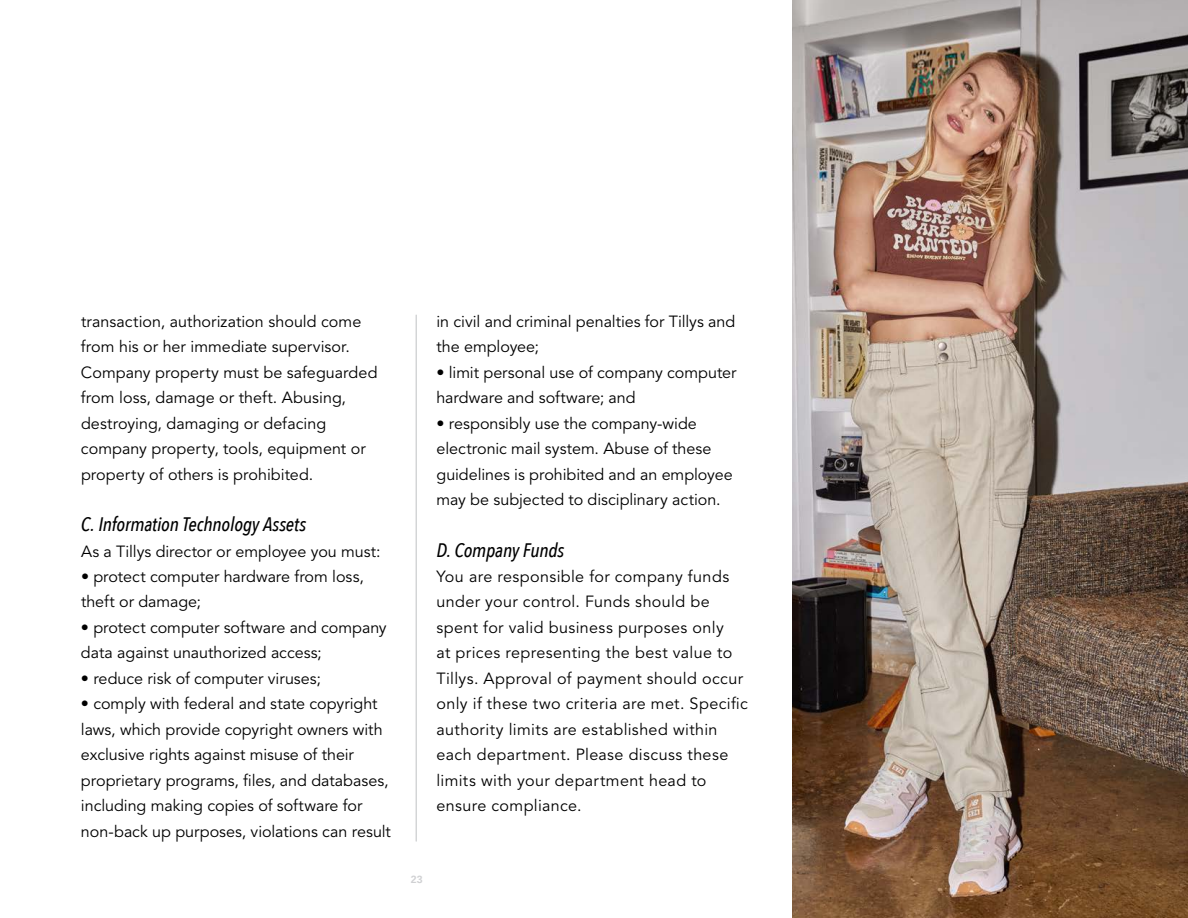
<style>
.page{position:relative;width:1188px;height:918px;background:#fff}
.page>*{position:absolute;margin:0;border:0;box-sizing:border-box;transform-origin:0 0}
.t1{font:italic 500 19.5px "Avenir Next Condensed";letter-spacing:-.01em;color:#000}
.t2{font:16.2px/25.5px "Avenir LT Std";color:#000}
.t3{font:16.2px/25.5px "Avenir LT Std";letter-spacing:.025em;color:#000}
.t4{font:700 10.5px "Arimo";color:#d0d1d3}
</style>
<div class="page">
<img style="left:792px;top:0;width:396px;height:918px">
<hr style="left:416px;top:315px;width:1px;height:526px;background:#d1d3d4">
<p class="t2" style="left:81px;top:309px;width:298px">transaction, authorization should come from his or her immediate supervisor.<br>Company property must be safeguarded from loss, damage or theft. Abusing, destroying, damaging or defacing company property, tools, equipment or property of others is prohibited.</p>
<h4 class="t1" style="left:81px;top:512px;width:227px">C. Information Technology Assets</h4>
<p class="t2" style="left:81px;top:539px;width:301px">As a Tillys director or employee you must:</p>
<p class="t2" style="left:81px;top:564px;width:284px">• protect computer hardware from loss, theft or damage;</p>
<p class="t2" style="left:81px;top:615px;width:307px">• protect computer software and company data against unauthorized access;</p>
<p class="t2" style="left:81px;top:666px;width:241px">• reduce risk of computer viruses;</p>
<p class="t2" style="left:81px;top:692px;width:312px">• comply with federal and state copyright laws, which provide copyright owners with exclusive rights against misuse of their proprietary programs, files, and databases, including making copies of software for non-back up purposes, violations can result</p>
<p class="t2" style="left:436px;top:309px;width:300px">in civil and criminal penalties for Tillys and the employee;</p>
<p class="t2" style="left:436px;top:360px;width:302px">• limit personal use of company computer hardware and software; and</p>
<p class="t2" style="left:436px;top:411px;width:298px">• responsibly use the company-wide electronic mail system. Abuse of these guidelines is prohibited and an employee may be subjected to disciplinary action.</p>
<h4 class="t1" style="left:436px;top:538px;width:129px">D. Company Funds</h4>
<p class="t3" style="left:436px;top:564px;width:313px">You are responsible for company funds under your control. Funds should be spent for valid business purposes only<br>at prices representing the best value to Tillys. Approval of payment should occur only if these two criteria are met. Specific authority limits are established within each department. Please discuss these limits with your department head to ensure compliance.</p>
<p class="t4" style="left:411px;top:872px;width:13px">23</p>
</div>
